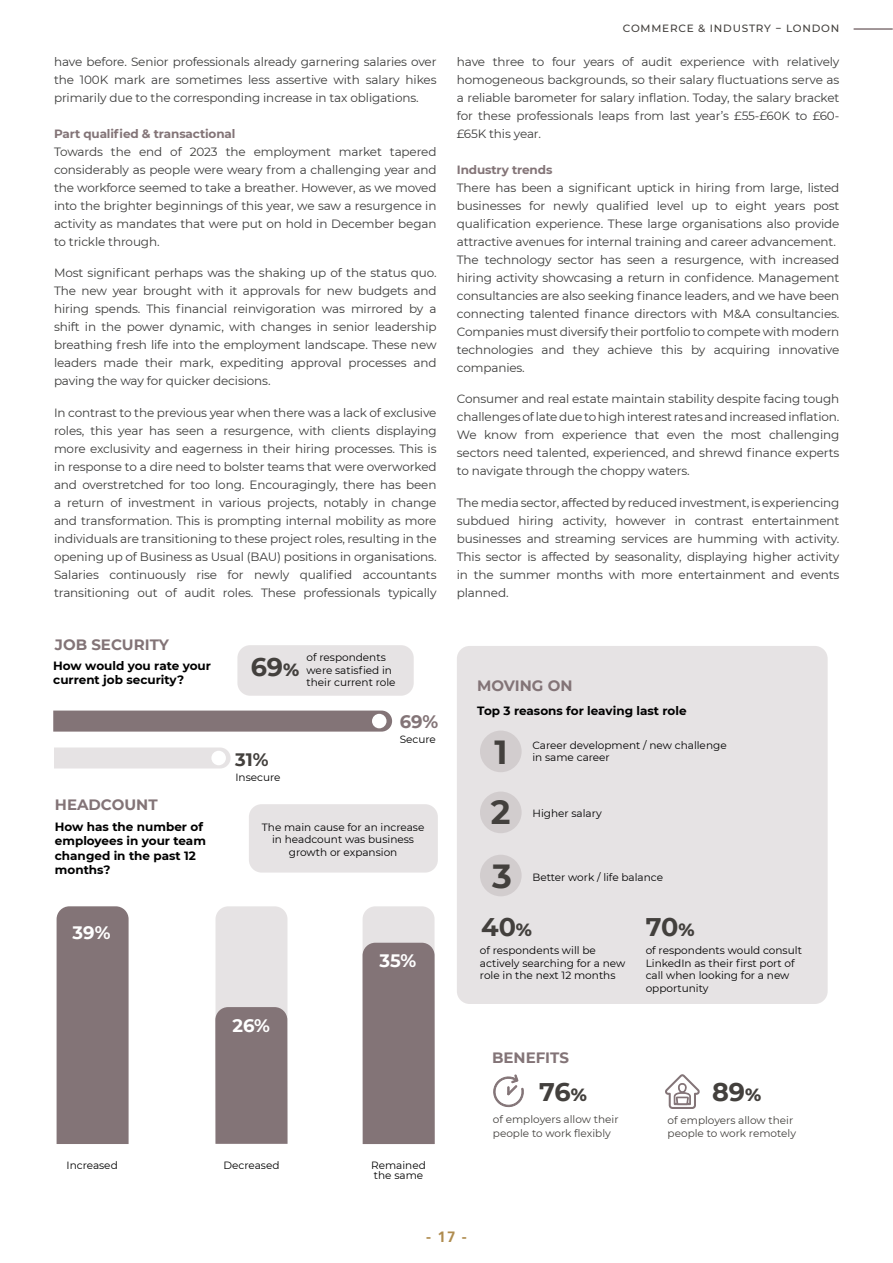
<style>
.page{position:relative;width:893px;height:1263px;background:#fff}
.page>*{position:absolute;margin:0;border:0;box-sizing:border-box;transform-origin:0 0}
.t1{font:700 33.45px "Montserrat";color:#43403d}
.t2{font:700 25.5px "Montserrat";color:#43403d}
.t3{font:700 18px "Montserrat";color:#fff}
.t4{font:700 18px "Montserrat";color:#837477}
.t5{font:700 18px "Montserrat";color:#43403d}
.t6{font:700 15px "Montserrat";color:#837477}
.t7{font:700 15px "Frutiger LT Std";color:#af8c4f}
.t8{font:12px/18px "Montserrat";letter-spacing:-.01em;color:#3c3c3b;text-align:justify}
.t9{font:700 12px/14.4px "Montserrat";color:#000}
.t10{font:700 12px "Montserrat";letter-spacing:-.01em;color:#837477}
.t11{font:10.5px/12.6px "Montserrat";color:#000}
.t12{font:10.5px/13.5px "Montserrat";color:#43403d}
.t13{font:500 10.5px "Montserrat";letter-spacing:.075em;color:#43403d}
.s1{font-weight:800;font-size:18px}
</style>
<div class="page">
<hr style="left:854px;top:28px;width:38px;height:2px;background:#837477">
<div style="left:249px;top:804px;width:189px;height:68px;background:#e6e3e4;border-radius:13px"></div>
<div style="left:57px;top:906px;width:72px;height:238px;background:#837477"></div>
<svg style="left:215px;top:906px;width:72px;height:238px;background:#afa5a7"></svg>
<svg style="left:363px;top:906px;width:72px;height:238px;background:#928588"></svg>
<div style="left:457px;top:646px;width:371px;height:358px;background:#e6e3e4;border-radius:13px"></div>
<div style="left:480px;top:730px;width:42px;height:42px;background:#d2cdce;border-radius:50%"></div>
<div style="left:480px;top:791px;width:42px;height:42px;background:#d2cdce;border-radius:50%"></div>
<div style="left:480px;top:855px;width:42px;height:41px;background:#d2cdce;border-radius:50%"></div>
<svg style="left:53px;top:710px;width:339px;height:22px;background:#897b7e"></svg>
<div style="left:54px;top:747px;width:177px;height:21px;background:#e6e3e4"></div>
<svg style="left:493px;top:1074px;width:31px;height:34px"></svg>
<svg style="left:665px;top:1074px;width:35px;height:35px"></svg>
<div style="left:211px;top:751px;width:15px;height:14px;background:#fff;border-radius:50%"></div>
<div style="left:372px;top:714px;width:14px;height:14px;background:#fff;border-radius:50%"></div>
<div style="left:237px;top:645px;width:177px;height:51px;background:#e6e3e4;border-radius:13px"></div>
<p class="t8" style="left:54px;top:52px;width:384px">have before. Senior professionals already garnering salaries over the 100K mark are sometimes less assertive with salary hikes primarily due to the corresponding increase in tax obligations.</p>
<p class="t10" style="left:54px;top:125px;width:183px">Part qualified &amp; transactional</p>
<p class="t8" style="left:54px;top:142px;width:384px">Towards the end of 2023 the employment market tapered considerably as people were weary from a challenging year and the workforce seemed to take a breather. However, as we moved into the brighter beginnings of this year, we saw a resurgence in activity as mandates that were put on hold in December began to trickle through.</p>
<p class="t8" style="left:54px;top:263px;width:384px">Most significant perhaps was the shaking up of the status quo.<br>The new year brought with it approvals for new budgets and hiring spends. This financial reinvigoration was mirrored by a shift in the power dynamic, with changes in senior leadership breathing fresh life into the employment landscape. These new leaders made their mark, expediting approval processes and paving the way for quicker decisions.</p>
<p class="t8" style="left:54px;top:403px;width:384px">In contrast to the previous year when there was a lack of exclusive roles, this year has seen a resurgence, with clients displaying more exclusivity and eagerness in their hiring processes. This is in response to a dire need to bolster teams that were overworked and overstretched for too long. Encouragingly, there has been a return of investment in various projects, notably in change and transformation. This is prompting internal mobility as more individuals are transitioning to these project roles, resulting in the opening up of Business as Usual (BAU) positions in organisations.</p>
<p class="t8" style="left:54px;top:565px;width:384px">Salaries continuously rise for newly qualified accountants transitioning out of audit roles. These professionals typically</p>
<p class="t6" style="left:55px;top:634px;width:115px">JOB SECURITY</p>
<p class="t9" style="left:53px;top:658px;width:159px">How would you rate your current job security?</p>
<p class="t11" style="left:307px;top:651px;width:90px">of respondents were satisfied in their current role</p>
<p class="t2" style="left:251px;top:648px;width:50px">69<span class="s1">%</span></p>
<p class="t4" style="left:400px;top:709px;width:40px">69%</p>
<p class="t5" style="left:235px;top:747px;width:35px">31%</p>
<p class="t11" style="left:235px;top:771px;width:47px">Insecure</p>
<p class="t11" style="left:400px;top:733px;width:38px">Secure</p>
<p class="t6" style="left:55px;top:794px;width:104px">HEADCOUNT</p>
<p class="t9" style="left:55px;top:819px;width:153px">How has the number of employees in your team changed in the past 12 months?</p>
<p class="t11" style="left:262px;top:820px;width:164px;text-align:center">The main cause for an increase in headcount was business growth or expansion</p>
<p class="t3" style="left:73px;top:919px;width:39px">39%</p>
<p class="t3" style="left:233px;top:1012px;width:39px">26%</p>
<p class="t3" style="left:380px;top:948px;width:38px">35%</p>
<p class="t11" style="left:67px;top:1158px;width:53px">Increased</p>
<p class="t11" style="left:223px;top:1158px;width:57px">Decreased</p>
<p class="t11" style="left:371px;top:1159px;width:56px;line-height:10.5px">Remained the same</p>
<p class="t13" style="left:623px;top:21px;width:218px">COMMERCE &amp; INDUSTRY − LONDON</p>
<p class="t8" style="left:457px;top:52px;width:384px">have three to four years of audit experience with relatively homogeneous backgrounds, so their salary fluctuations serve as a reliable barometer for salary inflation. Today, the salary bracket for these professionals leaps from last year’s £55-£60K to £60- £65K this year.</p>
<p class="t10" style="left:457px;top:161px;width:97px">Industry trends</p>
<p class="t8" style="left:457px;top:178px;width:384px">There has been a significant uptick in hiring from large, listed businesses for newly qualified level up to eight years post qualification experience. These large organisations also provide attractive avenues for internal training and career advancement.</p>
<p class="t8" style="left:457px;top:250px;width:384px">The technology sector has seen a resurgence, with increased hiring activity showcasing a return in confidence. Management consultancies are also seeking finance leaders, and we have been connecting talented finance directors with M&amp;A consultancies.<br>Companies must diversify their portfolio to compete with modern technologies and they achieve this by acquiring innovative companies.</p>
<p class="t8" style="left:457px;top:389px;width:384px">Consumer and real estate maintain stability despite facing tough challenges of late due to high interest rates and increased inflation.<br>We know from experience that even the most challenging sectors need talented, experienced, and shrewd finance experts to navigate through the choppy waters.</p>
<p class="t8" style="left:457px;top:493px;width:384px">The media sector, affected by reduced investment, is experiencing subdued hiring activity, however in contrast entertainment businesses and streaming services are humming with activity.<br>This sector is affected by seasonality, displaying higher activity in the summer months with more entertainment and events planned.</p>
<p class="t6" style="left:477px;top:675px;width:97px">MOVING ON</p>
<p class="t9" style="left:477px;top:703px;width:211px">Top 3 reasons for leaving last role</p>
<p class="t1" style="left:495px;top:728px;width:15px">1</p>
<p class="t1" style="left:491px;top:788px;width:21px">2</p>
<p class="t1" style="left:492px;top:852px;width:21px">3</p>
<p class="t11" style="left:532px;top:738px;width:196px">Career development / new challenge in same career</p>
<p class="t11" style="left:532px;top:807px;width:71px">Higher salary</p>
<p class="t11" style="left:532px;top:870px;width:132px">Better work / life balance</p>
<p class="t2" style="left:481px;top:909px;width:53px">40<span class="s1">%</span></p>
<p class="t11" style="left:480px;top:943px;width:147px">of respondents will be actively searching for a new role in the next 12 months</p>
<p class="t2" style="left:646px;top:909px;width:50px">70<span class="s1">%</span></p>
<p class="t11" style="left:646px;top:943px;width:158px">of respondents would consult<br>LinkedIn as their first port of call when looking for a new opportunity</p>
<p class="t6" style="left:492px;top:1047px;width:78px">BENEFITS</p>
<p class="t2" style="left:539px;top:1073px;width:49px">76<span class="s1">%</span></p>
<p class="t2" style="left:712px;top:1074px;width:51px">89<span class="s1">%</span></p>
<p class="t12" style="left:493px;top:1112px;width:127px">of employers allow their people to work flexibly</p>
<p class="t12" style="left:668px;top:1113px;width:127px">of employers allow their</p>
<p class="t12" style="left:668px;top:1126px;width:130px">people to work remotely</p>
<p class="t7" style="left:426px;top:1228px;width:42px">- 17 -</p>
</div>
